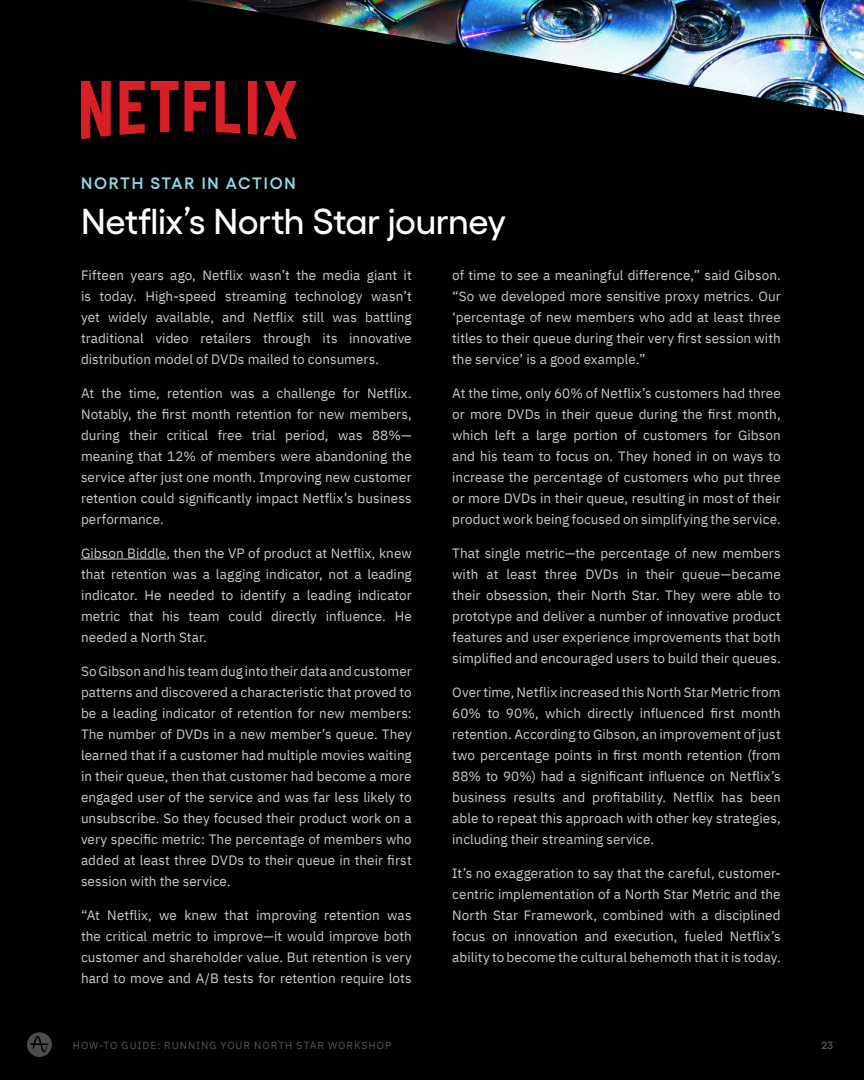
<style>
.page{position:relative;width:864px;height:1080px;background:#000}
.page>*{position:absolute;margin:0;border:0;box-sizing:border-box;transform-origin:0 0}
.t1{font:500 36px "Gellix";letter-spacing:-.015em;color:#fff}
.t2{font:600 16.5px "Gellix";letter-spacing:.11em;color:#91d9e3}
.t3{font:13.5px/21px "IBM Plex Sans";letter-spacing:.005em;color:#fff;text-align:justify}
.t4{font:600 10.5px "Gellix";color:#565656}
.t5{font:10.35px "IBM Plex Sans";letter-spacing:.095em;color:#565656}
.t6{font:600 10.35px "Gellix";color:#565656}
</style>
<div class="page">
<hr style="left:81px;top:559px;width:85px;height:1px;background:#fff">
<svg style="left:27px;top:1032px;width:25px;height:25px"></svg>
<svg style="left:81px;top:81px;width:216px;height:58px;background:#610d11"></svg>
<p class="t2" style="left:81px;top:170px;width:216px">NORTH STAR IN ACTION</p>
<h1 class="t1" style="left:81px;top:193px;width:427px">Netflix’s North Star journey</h1>
<p class="t3" style="left:81px;top:263px;width:332px">Fifteen years ago, Netflix wasn’t the media giant it is today. High-speed streaming technology wasn’t yet widely available, and Netflix still was battling traditional video retailers through its innovative distribution model of DVDs mailed to consumers.</p>
<p class="t3" style="left:81px;top:381px;width:332px">At the time, retention was a challenge for Netflix.<br>Notably, the first month retention for new members, during their critical free trial period, was 88%— meaning that 12% of members were abandoning the service after just one month. Improving new customer retention could significantly impact Netflix’s business performance.</p>
<p class="t3" style="left:81px;top:541px;width:332px">Gibson Biddle, then the VP of product at Netflix, knew that retention was a lagging indicator, not a leading indicator. He needed to identify a leading indicator metric that his team could directly influence. He needed a North Star.</p>
<p class="t3" style="left:81px;top:659px;width:332px">So Gibson and his team dug into their data and customer patterns and discovered a characteristic that proved to be a leading indicator of retention for new members:<br>The number of DVDs in a new member’s queue. They learned that if a customer had multiple movies waiting in their queue, then that customer had become a more engaged user of the service and was far less likely to unsubscribe. So they focused their product work on a very specific metric: The percentage of members who added at least three DVDs to their queue in their first session with the service.</p>
<p class="t3" style="left:81px;top:903px;width:332px">“At Netflix, we knew that improving retention was the critical metric to improve—it would improve both customer and shareholder value. But retention is very hard to move and A/B tests for retention require lots</p>
<p class="t3" style="left:452px;top:263px;width:330px">of time to see a meaningful difference,” said Gibson. “So we developed more sensitive proxy metrics. Our ‘percentage of new members who add at least three titles to their queue during their very first session with the service’ is a good example.”</p>
<p class="t3" style="left:452px;top:381px;width:330px">At the time, only 60% of Netflix’s customers had three or more DVDs in their queue during the first month, which left a large portion of customers for Gibson and his team to focus on. They honed in on ways to increase the percentage of customers who put three or more DVDs in their queue, resulting in most of their product work being focused on simplifying the service.</p>
<p class="t3" style="left:452px;top:541px;width:330px">That single metric—the percentage of new members with at least three DVDs in their queue—became their obsession, their North Star. They were able to prototype and deliver a number of innovative product features and user experience improvements that both simplified and encouraged users to build their queues.</p>
<p class="t3" style="left:452px;top:680px;width:330px">Over time, Netflix increased this North Star Metric from 60% to 90%, which directly influenced first month retention. According to Gibson, an improvement of just two percentage points in first month retention (from 88% to 90%) had a significant influence on Netflix’s business results and profitability. Netflix has been able to repeat this approach with other key strategies, including their streaming service.</p>
<p class="t3" style="left:452px;top:861px;width:330px">It’s no exaggeration to say that the careful, customer&shy;centric implementation of a North Star Metric and the North Star Framework, combined with a disciplined focus on innovation and execution, fueled Netflix’s ability to become the cultural behemoth that it is today.</p>
<p class="t5" style="left:73px;top:1037px;width:320px">HOW-TO GUIDE: RUNNING YOUR NORTH STAR WORKSHOP</p>
<p class="t4" style="left:822px;top:1037px;width:13px">23</p>
<p class="t5" style="left:75px;top:1038px;width:320px">HOW-TO GUIDE: RUNNING YOUR NORTH STAR WORKSHOP</p>
<p class="t6" style="left:826px;top:1038px;width:13px">23</p>
</div>
